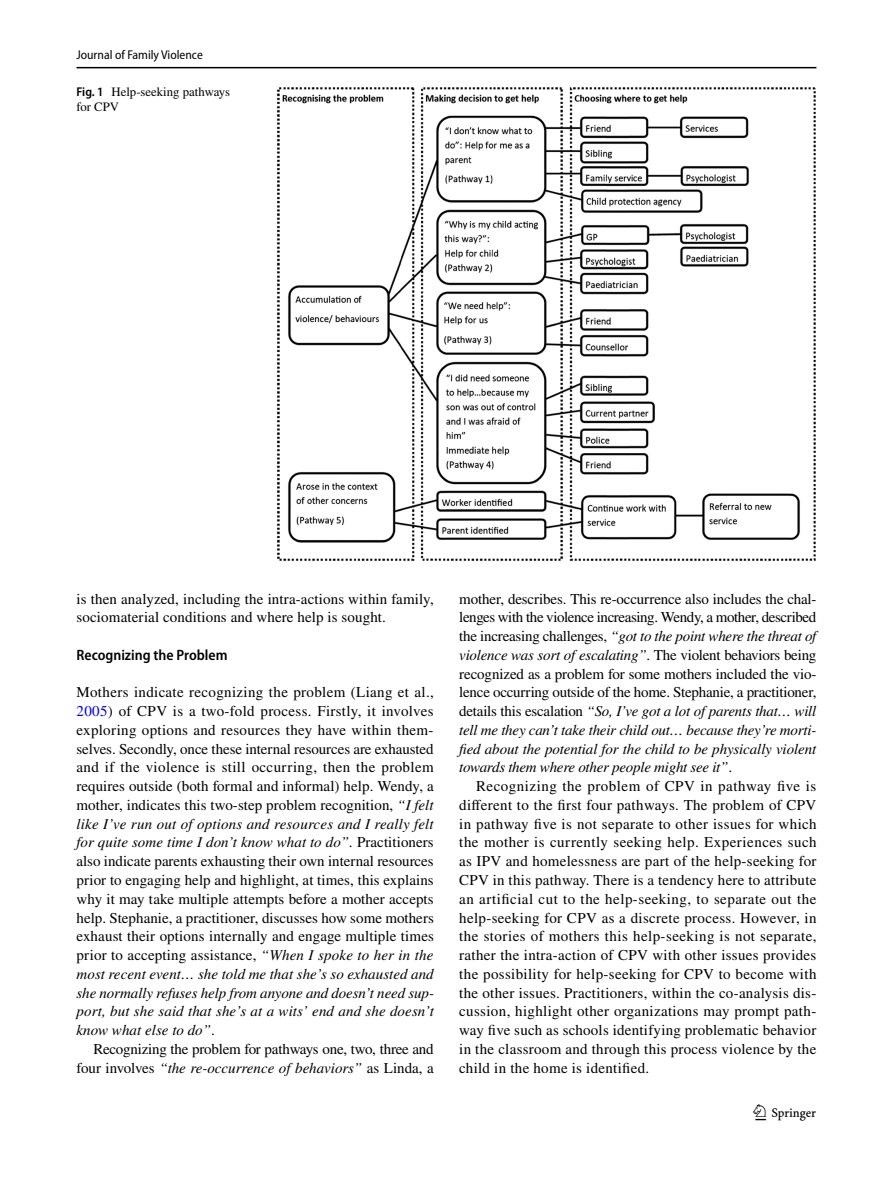
<style>
.page{position:relative;width:893px;height:1187px;background:#fff}
.page>*{position:absolute;margin:0;border:0;box-sizing:border-box;transform-origin:0 0}
.t1{font:22.5px "Springnew Regular 3";color:#000}
.t2{font:15px/18.8px "STIX";letter-spacing:.01em;color:#000;text-align:justify}
.t3{font:15px/18.8px "STIX";letter-spacing:-.015em;color:#000;text-align:right}
.t4{font:600 semi-condensed 15px "Myriad Pro";color:#000}
.t5{font:12.75px/15px "STIX";color:#000}
.t6{font:semi-condensed 12.75px "Myriad Pro";color:#000}
.s1{font-family:"Myriad Pro";font-weight:600;font-stretch:semi-condensed}
.s2{color:#00f}
.s3{font-style:italic}
</style>
<div class="page">
<hr style="left:77px;top:67px;width:739px;height:1px;background:#000">
<img style="left:277px;top:87px;width:539px;height:474px">
<p class="t6" style="left:77px;top:48px;width:128px">Journal of Family Violence</p>
<p class="t5" style="left:77px;top:85px;width:155px"><span class="s1">Fig. 1</span> Help-seeking pathways for CPV</p>
<p class="t2" style="left:77px;top:590px;width:359px">is then analyzed, including the intra-actions within family, sociomaterial conditions and where help is sought.</p>
<p class="t4" style="left:77px;top:646px;width:153px">Recognizing the Problem</p>
<p class="t2" style="left:77px;top:684px;width:359px">Mothers indicate recognizing the problem (Liang et al., <span class="s2">2005</span>) of CPV is a two-fold process. Firstly, it involves exploring options and resources they have within them&shy;selves. Secondly, once these internal resources are exhausted and if the violence is still occurring, then the problem requires outside (both formal and informal) help. Wendy, a mother, indicates this two-step problem recognition, <span class="s3">“I felt like I’ve run out of options and resources and I really felt for quite some time I don’t know what to do”.</span> Practitioners also indicate parents exhausting their own internal resources prior to engaging help and highlight, at times, this explains why it may take multiple attempts before a mother accepts help. Stephanie, a practitioner, discusses how some mothers exhaust their options internally and engage multiple times prior to accepting assistance, <span class="s3">“When I spoke to her in the most recent event… she told me that she’s so exhausted and she normally refuses help from anyone and doesn’t need sup&shy;port, but she said that she’s at a wits’ end and she doesn’t know what else to do”</span>.</p>
<p class="t3" style="left:77px;top:1040px;width:359px">Recognizing the problem for pathways one, two, three and four involves <span class="s3">“the re-occurrence of behaviors”</span> as Linda, a</p>
<p class="t2" style="left:459px;top:590px;width:359px">mother, describes. This re-occurrence also includes the chal&shy;lenges with the violence increasing. Wendy, a mother, described the increasing challenges, <span class="s3">“got to the point where the threat of violence was sort of escalating”</span>. The violent behaviors being recognized as a problem for some mothers included the vio&shy;lence occurring outside of the home. Stephanie, a practitioner, details this escalation <span class="s3">“So, I’ve got a lot of parents that… will tell me they can’t take their child out… because they’re morti&shy;fied about the potential for the child to be physically violent towards them where other people might see it”</span>.</p>
<p class="t2" style="left:459px;top:777px;width:359px;text-indent:17px">Recognizing the problem of CPV in pathway five is different to the first four pathways. The problem of CPV in pathway five is not separate to other issues for which the mother is currently seeking help. Experiences such as IPV and homelessness are part of the help-seeking for CPV in this pathway. There is a tendency here to attribute an artificial cut to the help-seeking, to separate out the help-seeking for CPV as a discrete process. However, in the stories of mothers this help-seeking is not separate, rather the intra-action of CPV with other issues provides the possibility for help-seeking for CPV to become with the other issues. Practitioners, within the co-analysis dis&shy;cussion, highlight other organizations may prompt path&shy;way five such as schools identifying problematic behavior in the classroom and through this process violence by the child in the home is identified.</p>
<h1 class="t1" style="left:755px;top:1104px;width:62px">1 3</h1>
</div>
